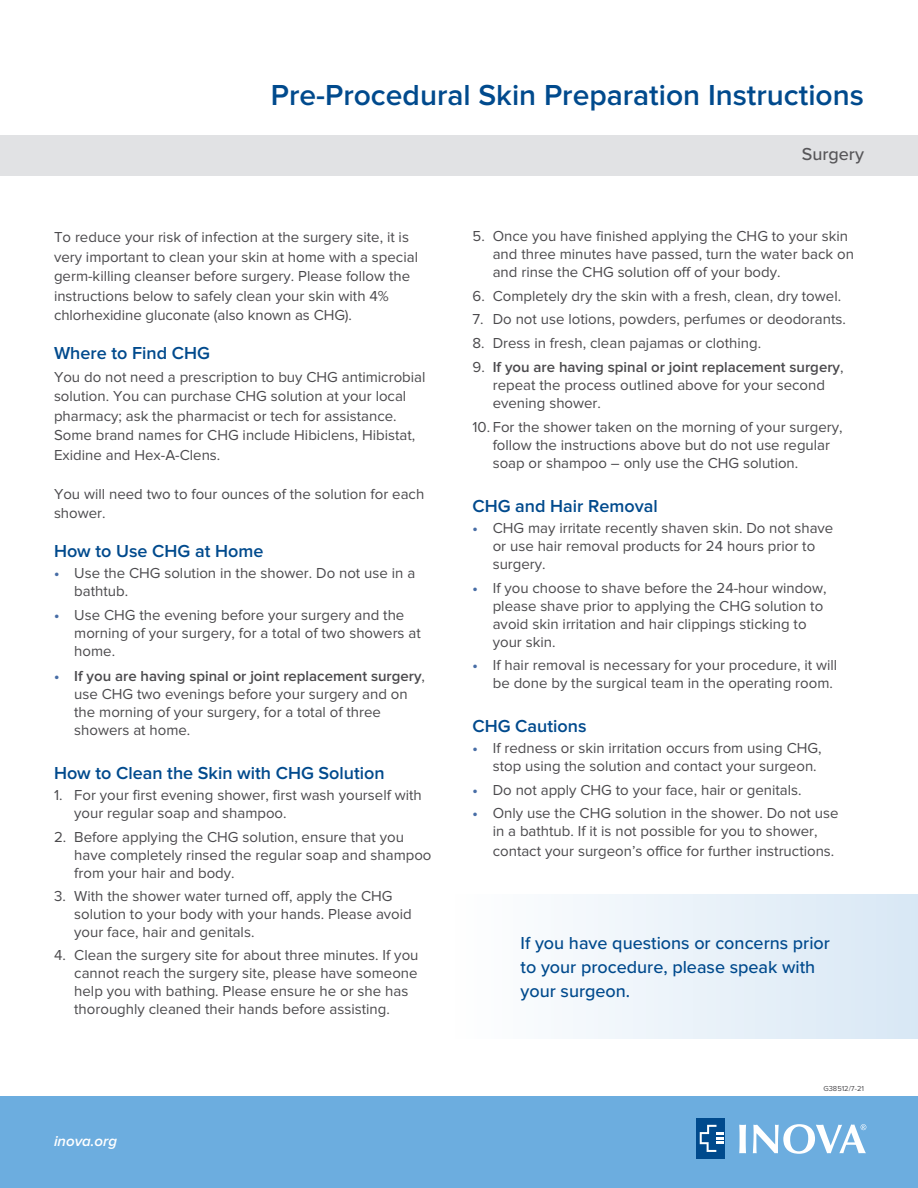
<style>
.page{position:relative;width:918px;height:1188px;background:#fff}
.page>*{position:absolute;margin:0;border:0;box-sizing:border-box;transform-origin:0 0}
.Body{font:600 30px "Proxima Nova";color:#004a8d}
.Sub_12{font:600 18px "Proxima Nova";color:#004a8d}
.Body-2{font:500 18px/24px "Proxima Nova";color:#004a8d}
.t1{font:500 18px "Proxima Nova";color:#575659}
.Bullet_Box_text{font:15px/18px "Proxima Nova";color:#4b4a4d}
.Body-3{font:15px/19.5px "Proxima Nova";color:#4b4a4d}
.Bullet_Box_text-2{font:italic 600 15px "Proxima Nova";color:#fff}
.Bullet_Box_text-3{font:7.5px "Proxima Nova";color:#4b4a4d}
.s1{font-weight:700;color:#476da6}
.s2{font-weight:600}
</style>
<div class="page">
<div style="left:453px;top:894px;width:465px;height:145px;background:linear-gradient(to right,#fffefe,#d8e7f5)"></div>
<div style="left:0;top:135px;width:918px;height:41px;background:#e1e2e4"></div>
<div style="left:0;top:1096px;width:918px;height:92px;background:#6caddf"></div>
<div style="left:696px;top:1119px;width:28px;height:40px;background:#004a8d"></div>
<svg style="left:700px;top:1125px;width:24px;height:27px"></svg>
<svg style="left:739px;top:1125px;width:7px;height:28px"></svg>
<svg style="left:753px;top:1124px;width:113px;height:30px"></svg>
<p class="Body" style="left:271px;top:77px;width:595px">Pre-Procedural Skin Preparation Instructions</p>
<p class="Body-3" style="left:54px;top:228px;width:366px">To reduce your risk of infection at the surgery site, it is very important to clean your skin at home with a special germ-killing cleanser before surgery. Please follow the instructions below to safely clean your skin with 4% chlorhexidine gluconate (also known as CHG).</p>
<p class="Sub_12" style="left:54px;top:343px;width:158px">Where to Find CHG</p>
<p class="Body-3" style="left:54px;top:367px;width:373px">You do not need a prescription to buy CHG antimicrobial solution. You can purchase CHG solution at your local pharmacy; ask the pharmacist or tech for assistance.<br>Some brand names for CHG include Hibiclens, Hibistat, Exidine and Hex-A-Clens.</p>
<p class="Body-3" style="left:54px;top:484px;width:372px">You will need two to four ounces of the solution for each shower.</p>
<p class="Sub_12" style="left:54px;top:541px;width:211px">How to Use CHG at Home</p>
<p class="Bullet_Box_text" style="left:74px;top:565px;width:342px;text-indent:-20px"><span class="s1">•</span> Use the CHG solution in the shower. Do not use in a bathtub.</p>
<p class="Bullet_Box_text" style="left:74px;top:606px;width:348px;text-indent:-20px"><span class="s1">•</span> Use CHG the evening before your surgery and the morning of your surgery, for a total of two showers at home.</p>
<p class="Bullet_Box_text" style="left:74px;top:667px;width:352px;text-indent:-20px"><span class="s1">•</span> <span class="s2">If you are having spinal or joint replacement surgery</span>, use CHG two evenings before your surgery and on the morning of your surgery, for a total of three showers at home.</p>
<p class="Sub_12" style="left:54px;top:763px;width:332px">How to Clean the Skin with CHG Solution</p>
<p class="Bullet_Box_text" style="left:74px;top:786px;width:349px;text-indent:-20px">1. For your first evening shower, first wash yourself with your regular soap and shampoo.</p>
<p class="Bullet_Box_text" style="left:74px;top:828px;width:359px;text-indent:-20px">2. Before applying the CHG solution, ensure that you have completely rinsed the regular soap and shampoo from your hair and body.</p>
<p class="Bullet_Box_text" style="left:74px;top:887px;width:339px;text-indent:-20px">3. With the shower water turned off, apply the CHG solution to your body with your hands. Please avoid your face, hair and genitals.</p>
<p class="Bullet_Box_text" style="left:74px;top:947px;width:346px;text-indent:-20px">4. Clean the surgery site for about three minutes. If you cannot reach the surgery site, please have someone help you with bathing. Please ensure he or she has thoroughly cleaned their hands before assisting.</p>
<p class="Bullet_Box_text-2" style="left:54px;top:1132px;width:65px">inova.org</p>
<p class="t1" style="left:802px;top:141px;width:64px">Surgery</p>
<p class="Bullet_Box_text" style="left:493px;top:228px;width:363px;text-indent:-20px">5. Once you have finished applying the CHG to your skin and three minutes have passed, turn the water back on and rinse the CHG solution off of your body.</p>
<p class="Bullet_Box_text" style="left:472px;top:287px;width:370px">6. Completely dry the skin with a fresh, clean, dry towel.</p>
<p class="Bullet_Box_text" style="left:472px;top:310px;width:375px">7. Do not use lotions, powders, perfumes or deodorants.</p>
<p class="Bullet_Box_text" style="left:472px;top:334px;width:290px">8. Dress in fresh, clean pajamas or clothing.</p>
<p class="Bullet_Box_text" style="left:493px;top:359px;width:352px;text-indent:-20px">9. <span class="s2">If you are having spinal or joint replacement surgery</span>, repeat the process outlined above for your second evening shower.</p>
<p class="Bullet_Box_text" style="left:493px;top:418px;width:351px;text-indent:-20px">10. For the shower taken on the morning of your surgery, follow the instructions above but do not use regular soap or shampoo – only use the CHG solution.</p>
<p class="Sub_12" style="left:472px;top:496px;width:187px">CHG and Hair Removal</p>
<p class="Bullet_Box_text" style="left:493px;top:519px;width:342px;text-indent:-20px"><span class="s1">•</span> CHG may irritate recently shaven skin. Do not shave or use hair removal products for 24 hours prior to surgery.</p>
<p class="Bullet_Box_text" style="left:493px;top:579px;width:335px;text-indent:-20px"><span class="s1">•</span> If you choose to shave before the 24-hour window, please shave prior to applying the CHG solution to avoid skin irritation and hair clippings sticking to your skin.</p>
<p class="Bullet_Box_text" style="left:472px;top:656px;width:366px;text-align:right"><span class="s1">•</span> If hair removal is necessary for your procedure, it will be done by the surgical team in the operating room.</p>
<p class="Sub_12" style="left:472px;top:716px;width:116px">CHG Cautions</p>
<p class="Bullet_Box_text" style="left:493px;top:740px;width:330px;text-indent:-20px"><span class="s1">•</span> If redness or skin irritation occurs from using CHG, stop using the solution and contact your surgeon.</p>
<p class="Bullet_Box_text" style="left:472px;top:781px;width:331px"><span class="s1">•</span> Do not apply CHG to your face, hair or genitals.</p>
<p class="Bullet_Box_text" style="left:472px;top:804px;width:368px;text-align:center"><span class="s1">•</span> Only use the CHG solution in the shower. Do not use in a bathtub. If it is not possible for you to shower,</p>
<p class="Bullet_Box_text" style="left:493px;top:842px;width:343px">contact your surgeon’s office for further instructions.</p>
<p class="Body-2" style="left:521px;top:931px;width:311px">If you have questions or concerns prior to your procedure, please speak with your surgeon.</p>
<p class="Bullet_Box_text-3" style="left:823px;top:1085px;width:42px">G38512/7-21</p>
</div>
